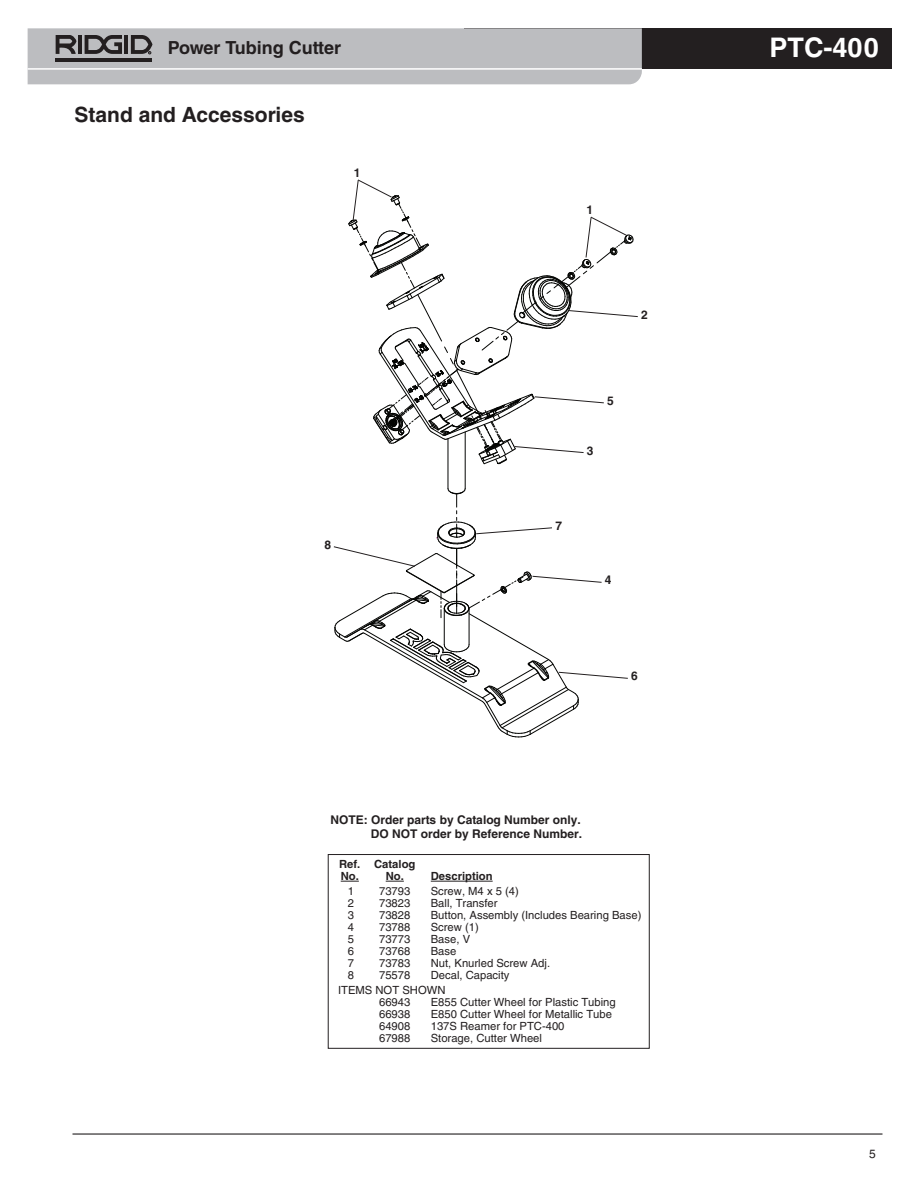
<style>
.page{position:relative;width:918px;height:1188px;background:#fff}
.page>*{position:absolute;margin:0;border:0;box-sizing:border-box;transform-origin:0 0}
.t1{font:700 27px "Helvetica LT Std";color:#fff}
.t2{font:700 21px "Helvetica LT Std";color:#231f20}
.t3{font:700 18px "Helvetica LT Std";color:#231f20}
.t4{font:700 12px/13.5px "Helvetica LT Std";color:#231f20;text-align:right}
.t5{font:12px "Helvetica LT Std";color:#231f20}
.t6{font:11.25px/15.3px "Helvetica LT Std";color:#231f20}
.t7{font:700 11.25px/12px "Helvetica LT Std";color:#231f20}
</style>
<div class="page">
<hr style="left:72px;top:1133px;width:810px;height:2px;background:#231f20">
<div style="left:464px;top:28px;width:428px;height:41px;background:#231f20"></div>
<svg style="left:28px;top:28px;width:614px;height:56px;background:#b7b8bb"></svg>
<div style="left:328px;top:854px;width:322px;height:195px;border:1px solid #231f20"></div>
<svg style="left:341px;top:881px;width:18px;height:1px"></svg>
<svg style="left:386px;top:881px;width:18px;height:1px"></svg>
<hr style="left:431px;top:881px;width:62px;height:1px;background:#231f20">
<hr style="left:448px;top:439px;width:1px;height:50px;background:#040503">
<hr style="left:465px;top:432px;width:1px;height:57px;background:#040503">
<svg style="left:333px;top:489px;width:295px;height:248px"></svg>
<svg style="left:348px;top:179px;width:290px;height:286px"></svg>
<h3 class="t3" style="left:168px;top:41px;width:175px">Power Tubing Cutter</h3>
<h1 class="t1" style="left:770px;top:38px;width:111px">PTC-400</h1>
<h2 class="t2" style="left:75px;top:107px;width:232px">Stand and Accessories</h2>
<p class="t4" style="left:354px;top:167px;width:8px">1</p>
<p class="t4" style="left:324px;top:539px;width:8px">8</p>
<p class="t4" style="left:587px;top:204px;width:8px">1</p>
<p class="t4" style="left:641px;top:309px;width:8px">2</p>
<p class="t4" style="left:607px;top:395px;width:8px">5</p>
<p class="t4" style="left:587px;top:445px;width:8px">3</p>
<p class="t4" style="left:555px;top:520px;width:8px">7</p>
<p class="t4" style="left:605px;top:575px;width:8px">4</p>
<p class="t4" style="left:631px;top:671px;width:8px">6</p>
<p class="t4" style="left:331px;top:814px;width:253px">NOTE: Order parts by Catalog Number only.<br>DO NOT order by Reference Number.</p>
<p class="t7" style="left:339px;top:859px;width:78px">Ref. Catalog<br>No. No.</p>
<p class="t7" style="left:431px;top:871px;width:63px">Description</p>
<p class="t6" style="left:348px;top:885px;width:8px">1</p>
<p class="t6" style="left:379px;top:885px;width:33px">73793</p>
<p class="t6" style="left:431px;top:885px;width:90px">Screw, M4 x 5 (4)</p>
<p class="t6" style="left:348px;top:897px;width:8px">2</p>
<p class="t6" style="left:379px;top:897px;width:33px">73823</p>
<p class="t6" style="left:431px;top:897px;width:68px">Ball, Transfer</p>
<p class="t6" style="left:348px;top:909px;width:8px">3</p>
<p class="t6" style="left:379px;top:909px;width:33px">73828</p>
<p class="t6" style="left:431px;top:909px;width:212px">Button, Assembly (Includes Bearing Base)</p>
<p class="t6" style="left:348px;top:921px;width:8px">4</p>
<p class="t6" style="left:379px;top:921px;width:33px">73788</p>
<p class="t6" style="left:431px;top:921px;width:50px">Screw (1)</p>
<p class="t6" style="left:348px;top:933px;width:8px">5</p>
<p class="t6" style="left:379px;top:933px;width:33px">73773</p>
<p class="t6" style="left:431px;top:933px;width:41px">Base, V</p>
<p class="t6" style="left:348px;top:945px;width:8px">6</p>
<p class="t6" style="left:379px;top:945px;width:33px">73768</p>
<p class="t6" style="left:431px;top:945px;width:27px">Base</p>
<p class="t6" style="left:348px;top:957px;width:8px">7</p>
<p class="t6" style="left:379px;top:957px;width:33px">73783</p>
<p class="t6" style="left:431px;top:957px;width:121px">Nut, Knurled Screw Adj.</p>
<p class="t6" style="left:348px;top:969px;width:8px">8</p>
<p class="t6" style="left:379px;top:969px;width:33px">75578</p>
<p class="t6" style="left:338px;top:969px;width:173px;text-indent:93px">Decal, Capacity<br>ITEMS NOT SHOWN</p>
<p class="t6" style="left:379px;top:996px;width:33px">66943</p>
<p class="t6" style="left:431px;top:996px;width:187px">E855 Cutter Wheel for Plastic Tubing</p>
<p class="t6" style="left:379px;top:1008px;width:33px">66938</p>
<p class="t6" style="left:431px;top:1008px;width:183px">E850 Cutter Wheel for Metallic Tube</p>
<p class="t6" style="left:379px;top:1020px;width:33px">64908</p>
<p class="t6" style="left:431px;top:1020px;width:135px">137S Reamer for PTC-400</p>
<p class="t6" style="left:379px;top:1032px;width:33px">67988</p>
<p class="t6" style="left:431px;top:1032px;width:113px">Storage, Cutter Wheel</p>
<p class="t5" style="left:869px;top:1149px;width:8px">5</p>
</div>
